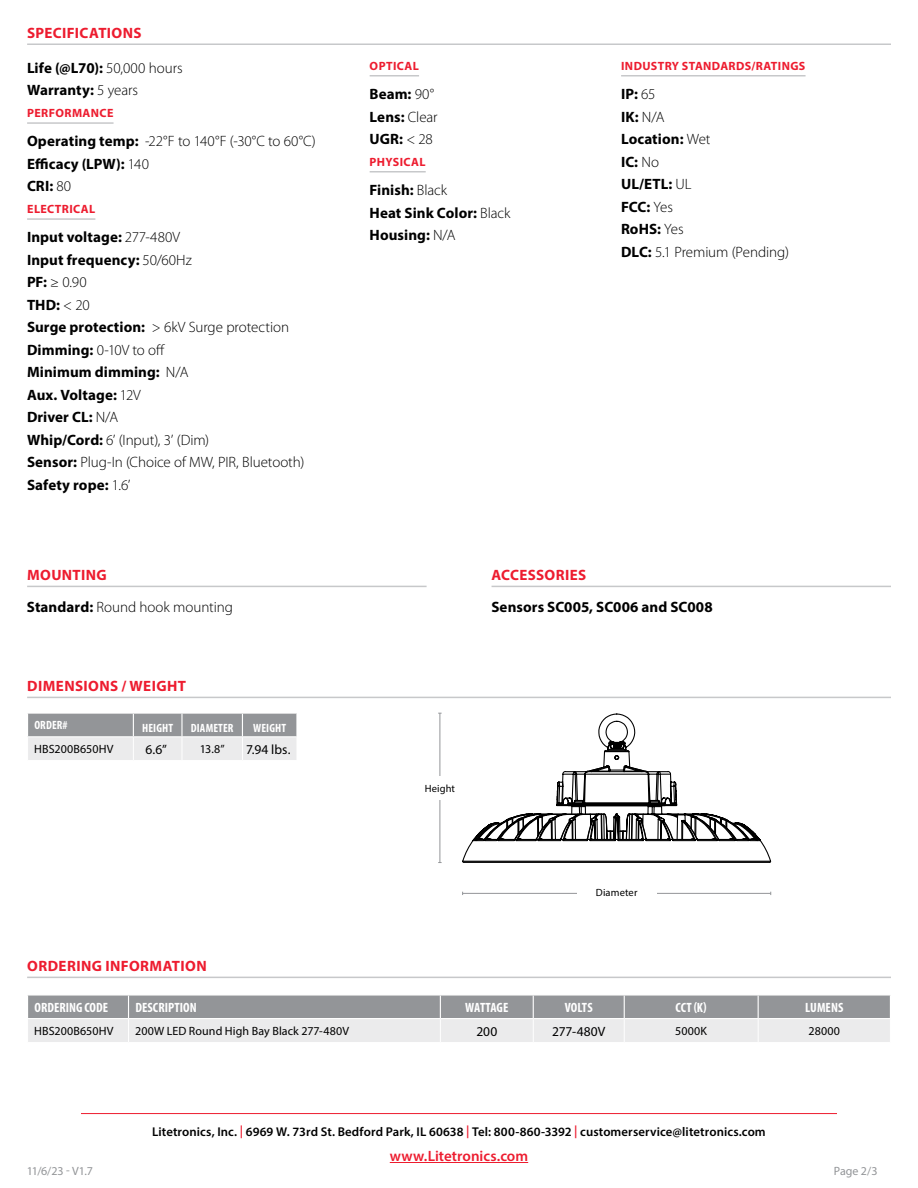
<style>
.page{position:relative;width:918px;height:1188px;background:#fff}
.page>*{position:absolute;margin:0;border:0;box-sizing:border-box;transform-origin:0 0}
.t1{font:700 15px/22.5px "Myriad Pro";letter-spacing:.005em;color:#000}
.t2{font:700 15px "Myriad Pro";letter-spacing:.025em;color:#ed1c2f}
.t3{font:300 15px "Myriad Pro";color:#000}
.t4{font:600 15px "Myriad Pro";color:#ed1c2f}
.t5{font:700 condensed 13.5px "Myriad Pro";letter-spacing:.005em;color:#fff}
.t6{font:13.5px "Myriad Pro";color:#000}
.t7{font:600 12.75px "Myriad Pro";letter-spacing:.01em;color:#000}
.t8{font:12px "Myriad Pro";letter-spacing:.01em;color:#000}
.t9{font:700 12px "Myriad Pro";letter-spacing:.03em;color:#ed1c2f}
.t10{font:700 condensed 12px "Myriad Pro";letter-spacing:.005em;color:#fff}
.t11{font:12px "Myriad Pro";letter-spacing:-.01em;color:#939598}
.t12{font:10.5px "Myriad Pro";letter-spacing:.015em;color:#000}
.s1{font-weight:300}
.s2{font-weight:700}
.s3{color:#ed1c2f}
</style>
<div class="page">
<hr style="left:81px;top:1113px;width:756px;height:1px;background:#ed1c2f">
<hr style="left:390px;top:1162px;width:138px;height:1px;background:#ed1c2f">
<hr style="left:27px;top:122px;width:87px;height:2px;background:#c7c8ca">
<hr style="left:27px;top:218px;width:68px;height:2px;background:#c7c8ca">
<hr style="left:370px;top:75px;width:49px;height:1px;background:#c7c8ca">
<hr style="left:370px;top:171px;width:56px;height:1px;background:#c7c8ca">
<hr style="left:621px;top:75px;width:185px;height:1px;background:#c7c8ca">
<hr style="left:27px;top:44px;width:864px;height:1px;background:#c7c8ca">
<hr style="left:27px;top:586px;width:400px;height:1px;background:#c7c8ca">
<hr style="left:492px;top:586px;width:399px;height:1px;background:#c7c8ca">
<svg style="left:27px;top:713px;width:270px;height:47px;background:#c2c3c5"></svg>
<hr style="left:133px;top:736px;width:49px;height:1px;background:#fff">
<hr style="left:242px;top:736px;width:55px;height:1px;background:#fff">
<hr style="left:133px;top:713px;width:49px;height:1px;background:#fff">
<hr style="left:182px;top:713px;width:60px;height:1px;background:#fff">
<hr style="left:242px;top:713px;width:56px;height:1px;background:#fff">
<hr style="left:27px;top:697px;width:864px;height:1px;background:#c7c8ca">
<hr style="left:27px;top:977px;width:864px;height:1px;background:#c7c8ca">
<svg style="left:27px;top:995px;width:864px;height:47px;background:#c2c2c4"></svg>
<hr style="left:463px;top:893px;width:308px;height:1px;background:#939598">
<hr style="left:440px;top:713px;width:1px;height:150px;background:#939598">
<div style="left:577px;top:880px;width:79px;height:24px;background:#fff"></div>
<div style="left:408px;top:776px;width:64px;height:24px;background:#fff"></div>
<svg style="left:475px;top:585px;width:283px;height:112px"></svg>
<svg style="left:462px;top:713px;width:310px;height:150px"></svg>
<p class="t2" style="left:27px;top:23px;width:116px">SPECIFICATIONS</p>
<p class="t1" style="left:27px;top:56px;width:157px">Life (@L70): <span class="s1">50,000 hours<br></span>Warranty: <span class="s1">5 years</span></p>
<p class="t9" style="left:27px;top:105px;width:88px">PERFORMANCE</p>
<p class="t1" style="left:27px;top:130px;width:290px">Operating temp: <span class="s1">-22°F to 140°F (-30°C to 60°C)<br></span>Efficacy (LPW): <span class="s1">140<br></span>CRI: <span class="s1">80</span></p>
<p class="t9" style="left:27px;top:201px;width:70px">ELECTRICAL</p>
<p class="t1" style="left:27px;top:226px;width:279px">Input voltage: <span class="s1">277-480V<br></span>Input frequency: <span class="s1">50/60Hz<br></span>PF: <span class="s1">≥ 0.90<br></span>THD: <span class="s1">&lt; 20<br></span>Surge protection: <span class="s1">&gt; 6kV Surge protection<br></span>Dimming: <span class="s1">0-10V to off<br></span>Minimum dimming: <span class="s1">N/A<br></span>Aux. Voltage: <span class="s1">12V<br></span>Driver CL: <span class="s1">N/A<br></span>Whip/Cord: <span class="s1">6’ (Input), 3’ (Dim)<br></span>Sensor: <span class="s1">Plug-In (Choice of MW, PIR, Bluetooth)<br></span>Safety rope: <span class="s1">1.6’</span></p>
<p class="t9" style="left:370px;top:58px;width:51px">OPTICAL</p>
<p class="t1" style="left:370px;top:82px;width:70px">Beam: <span class="s1">90°<br></span>Lens: <span class="s1">Clear<br></span>UGR: <span class="s1">&lt; 28</span></p>
<p class="t9" style="left:370px;top:154px;width:57px">PHYSICAL</p>
<p class="t1" style="left:370px;top:178px;width:143px">Finish: <span class="s1">Black<br></span>Heat Sink Color: <span class="s1">Black<br></span>Housing: <span class="s1">N/A</span></p>
<p class="t9" style="left:621px;top:58px;width:186px">INDUSTRY STANDARDS/RATINGS</p>
<p class="t1" style="left:621px;top:82px;width:170px">IP: <span class="s1">65<br></span>IK: <span class="s1">N/A<br></span>Location: <span class="s1">Wet<br></span>IC: <span class="s1">No<br></span>UL/ETL: <span class="s1">UL<br></span>FCC: <span class="s1">Yes<br></span>RoHS: <span class="s1">Yes<br></span>DLC: <span class="s1">5.1 Premium (Pending)</span></p>
<p class="t2" style="left:27px;top:566px;width:81px">MOUNTING</p>
<p class="t2" style="left:492px;top:566px;width:96px">ACCESSORIES</p>
<p class="t3" style="left:27px;top:598px;width:208px"><span class="s2">Standard:</span> Round hook mounting</p>
<p class="t1" style="left:491px;top:595px;width:223px">Sensors SC005, SC006 and SC008</p>
<p class="t2" style="left:27px;top:677px;width:160px">DIMENSIONS / WEIGHT</p>
<p class="t10" style="left:34px;top:718px;width:35px">ORDER#</p>
<p class="t10" style="left:142px;top:721px;width:32px">HEIGHT</p>
<p class="t10" style="left:191px;top:721px;width:44px">DIAMETER</p>
<p class="t10" style="left:253px;top:721px;width:34px">WEIGHT</p>
<p class="t8" style="left:34px;top:742px;width:81px">HBS200B650HV</p>
<p class="t6" style="left:146px;top:741px;width:23px">6.6”</p>
<p class="t8" style="left:200px;top:742px;width:26px">13.8”</p>
<p class="t6" style="left:246px;top:741px;width:46px">7.94 lbs.</p>
<p class="t12" style="left:425px;top:782px;width:32px">Height</p>
<p class="t12" style="left:596px;top:886px;width:43px">Diameter</p>
<p class="t2" style="left:27px;top:957px;width:181px">ORDERING INFORMATION</p>
<p class="t5" style="left:34px;top:999px;width:75px">ORDERING CODE</p>
<p class="t5" style="left:135px;top:999px;width:63px">DESCRIPTION</p>
<p class="t5" style="left:465px;top:999px;width:45px">WATTAGE</p>
<p class="t5" style="left:565px;top:999px;width:30px">VOLTS</p>
<p class="t5" style="left:676px;top:999px;width:33px">CCT (K)</p>
<p class="t5" style="left:805px;top:999px;width:40px">LUMENS</p>
<p class="t8" style="left:34px;top:1024px;width:81px">HBS200B650HV</p>
<p class="t8" style="left:135px;top:1024px;width:215px">200W LED Round High Bay Black 277-480V</p>
<p class="t6" style="left:476px;top:1023px;width:22px">200</p>
<p class="t6" style="left:552px;top:1023px;width:55px">277-480V</p>
<p class="t8" style="left:675px;top:1024px;width:33px">5000K</p>
<p class="t8" style="left:809px;top:1024px;width:33px">28000</p>
<p class="t7" style="left:152px;top:1124px;width:615px">Litetronics, Inc. <span class="s3">|</span> 6969 W. 73rd St. Bedford Park, IL 60638 <span class="s3">|</span> Tel: 800-860-3392 <span class="s3">|</span> customerservice@litetronics.com</p>
<p class="t4" style="left:390px;top:1146px;width:140px">www.Litetronics.com</p>
<p class="t11" style="left:27px;top:1163px;width:67px">11/6/23 - V1.7</p>
<p class="t11" style="left:834px;top:1163px;width:45px">Page 2/3</p>
</div>
